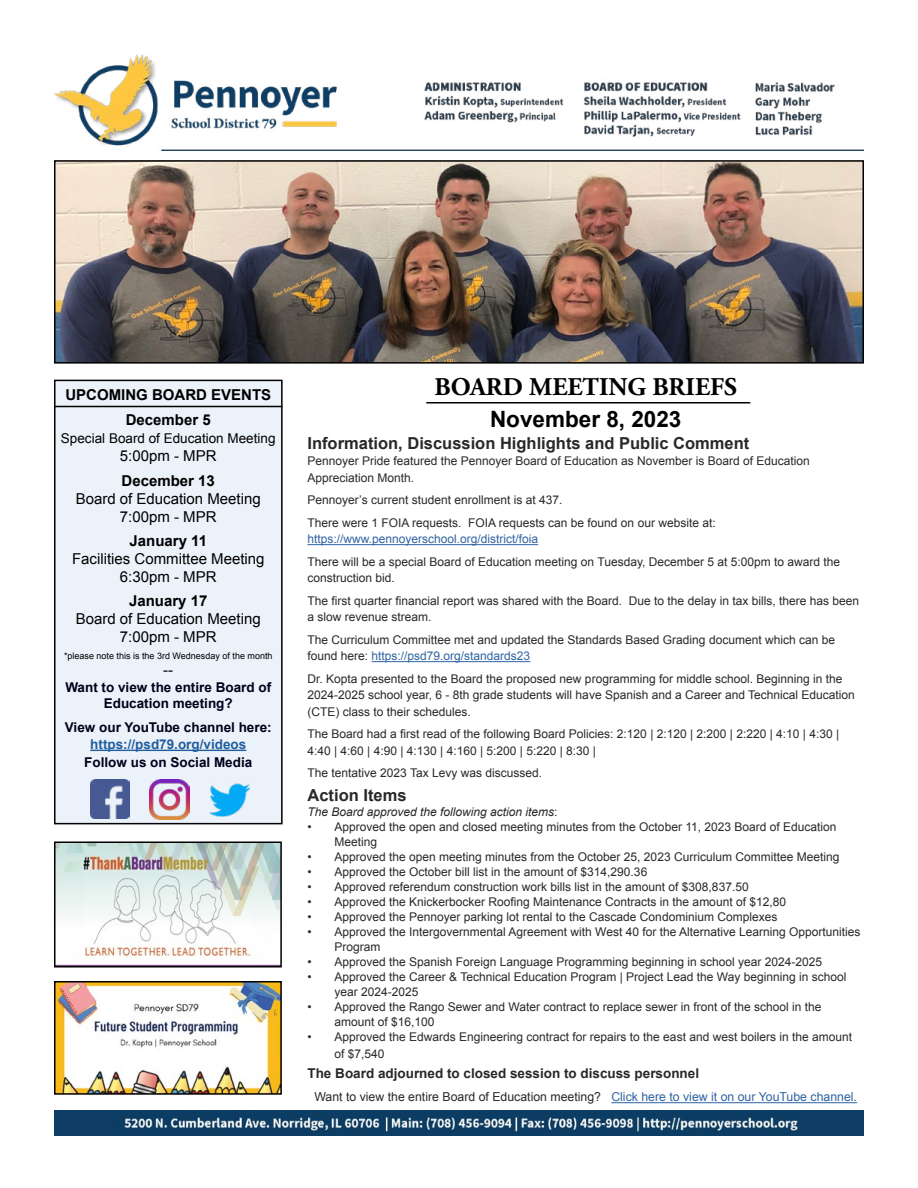
<style>
.page{position:relative;width:918px;height:1188px;background:#fff}
.page>*{position:absolute;margin:0;border:0;box-sizing:border-box;transform-origin:0 0}
.t1{font:700 25.5px "Adobe Garamond Pro";color:#000}
.t2{font:700 22.5px "Arial";color:#000}
.t3{font:700 16.5px "Arial";color:#292829}
.t4{font:15px/18px "Arial";color:#000;text-align:center}
.t5{font:700 15px/25.3px "Arial";color:#000;text-align:center}
.t6{font:700 13.5px/16.5px "Arial";color:#00001b;text-align:center}
.t7{font:700 13.5px "Arial";color:#292829}
.t8{font:13.5px "Arial";color:#000}
.t9{font:700 13.5px "Arial";color:#215e9e}
.t10{font:12.3px "Arial";color:#292829}
.t11{font:12px/16.5px "Arial";color:#292829}
.t12{font:12px "Arial";color:#2f63a2}
.t13{font:italic 12px "Arial";color:#292829}
.t14{font:9px "Arial";color:#000}
.s1{color:#2f63a2}
.s2{font-style:normal}
</style>
<div class="page">
<div style="left:55px;top:380px;width:227px;height:444px;background:#ecf2fa"></div>
<div style="left:54px;top:380px;width:229px;height:444px;border:2px solid #000"></div>
<img style="left:54px;top:54px;width:810px;height:96px">
<img style="left:54px;top:1110px;width:810px;height:25px">
<img style="left:57px;top:163px;width:804px;height:198px">
<div style="left:54px;top:160px;width:810px;height:204px;border:2px solid #000"></div>
<img style="left:57px;top:984px;width:222px;height:108px">
<div style="left:54px;top:981px;width:228px;height:114px;border:2px solid #000"></div>
<img style="left:57px;top:845px;width:222px;height:120px">
<div style="left:54px;top:842px;width:228px;height:126px;border:2px solid #000"></div>
<hr style="left:308px;top:544px;width:230px;height:1px;background:#2f63a2">
<hr style="left:372px;top:661px;width:158px;height:1px;background:#2f63a2">
<hr style="left:611px;top:1102px;width:246px;height:1px;background:#2f63a2">
<hr style="left:90px;top:750px;width:156px;height:1px;background:#215e9e">
<hr style="left:54px;top:406px;width:229px;height:1px;background:#000">
<hr style="left:426px;top:402px;width:324px;height:2px;background:#000">
<img style="left:91px;top:779px;width:39px;height:40px">
<img style="left:150px;top:780px;width:40px;height:39px">
<img style="left:210px;top:783px;width:39px;height:34px">
<p class="t5" style="left:65px;top:382px;width:207px">UPCOMING BOARD EVENTS<br>December 5</p>
<p class="t8" style="left:61px;top:429px;width:216px">Special Board of Education Meeting</p>
<p class="t4" style="left:120px;top:447px;width:98px">5:00pm - MPR</p>
<p class="t5" style="left:122px;top:469px;width:95px">December 13</p>
<p class="t4" style="left:76px;top:490px;width:187px">Board of Education Meeting<br>7:00pm - MPR</p>
<p class="t5" style="left:130px;top:529px;width:79px">January 11</p>
<p class="t4" style="left:72px;top:550px;width:194px">Facilities Committee Meeting<br>6:30pm - MPR</p>
<p class="t5" style="left:129px;top:589px;width:80px">January 17</p>
<p class="t4" style="left:76px;top:610px;width:187px">Board of Education Meeting<br>7:00pm - MPR</p>
<p class="t14" style="left:64px;top:650px;width:210px">*please note this is the 3rd Wednesday of the month</p>
<p class="t4" style="left:163px;top:661px;width:11px">--</p>
<p class="t6" style="left:65px;top:679px;width:207px">Want to view the entire Board of<br>Education meeting?</p>
<p class="t6" style="left:65px;top:720px;width:208px">View our YouTube channel here:</p>
<p class="t9" style="left:90px;top:735px;width:158px">https://psd79.org/videos</p>
<p class="t6" style="left:84px;top:754px;width:170px">Follow us on Social Media</p>
<h1 class="t1" style="left:434px;top:372px;width:304px">BOARD MEETING BRIEFS</h1>
<h2 class="t2" style="left:490px;top:405px;width:193px">November 8, 2023</h2>
<h3 class="t3" style="left:308px;top:432px;width:443px">Information, Discussion Highlights and Public Comment</h3>
<p class="t11" style="left:308px;top:453px;width:504px">Pennoyer Pride featured the Pennoyer Board of Education as November is Board of Education<br>Appreciation Month.</p>
<p class="t11" style="left:308px;top:489px;width:410px;line-height:22.5px">Pennoyer’s current student enrollment is at 437.<br>There were 1 FOIA requests. FOIA requests can be found on our website at:</p>
<p class="t12" style="left:308px;top:531px;width:232px">https://www.pennoyerschool.org/district/foia</p>
<p class="t11" style="left:308px;top:554px;width:534px">There will be a special Board of Education meeting on Tuesday, December 5 at 5:00pm to award the construction bid.</p>
<p class="t11" style="left:308px;top:593px;width:553px">The first quarter financial report was shared with the Board. Due to the delay in tax bills, there has been a slow revenue stream.</p>
<p class="t11" style="left:308px;top:632px;width:529px">The Curriculum Committee met and updated the Standards Based Grading document which can be found here: <span class="s1">https://psd79.org/standards23</span></p>
<p class="t11" style="left:308px;top:671px;width:549px">Dr. Kopta presented to the Board the proposed new programming for middle school. Beginning in the<br>2024-2025 school year, 6 - 8th grade students will have Spanish and a Career and Technical Education (CTE) class to their schedules.</p>
<p class="t11" style="left:308px;top:726px;width:533px">The Board had a first read of the following Board Policies: 2:120 | 2:120 | 2:200 | 2:220 | 4:10 | 4:30 |<br>4:40 | 4:60 | 4:90 | 4:130 | 4:160 | 5:200 | 5:220 | 8:30 |</p>
<p class="t11" style="left:308px;top:765px;width:236px">The tentative 2023 Tax Levy was discussed.</p>
<h3 class="t3" style="left:308px;top:785px;width:101px">Action Items</h3>
<p class="t13" style="left:308px;top:804px;width:252px">The Board approved the following action items<span class="s2">:</span></p>
<p class="t11" style="left:334px;top:820px;width:504px;line-height:15px;text-indent:-27px">• Approved the open and closed meeting minutes from the October 11, 2023 Board of Education<br>Meeting</p>
<p class="t11" style="left:308px;top:849px;width:533px">• Approved the open meeting minutes from the October 25, 2023 Curriculum Committee Meeting</p>
<p class="t11" style="left:308px;top:864px;width:341px">• Approved the October bill list in the amount of $314,290.36</p>
<p class="t11" style="left:308px;top:879px;width:443px">• Approved referendum construction work bills list in the amount of $308,837.50</p>
<p class="t11" style="left:308px;top:894px;width:480px">• Approved the Knickerbocker Roofing Maintenance Contracts in the amount of $12,80</p>
<p class="t11" style="left:308px;top:909px;width:471px">• Approved the Pennoyer parking lot rental to the Cascade Condominium Complexes</p>
<p class="t11" style="left:334px;top:925px;width:528px;line-height:15px;text-indent:-27px">• Approved the Intergovernmental Agreement with West 40 for the Alternative Learning Opportunities<br>Program</p>
<p class="t11" style="left:308px;top:954px;width:516px">• Approved the Spanish Foreign Language Programming beginning in school year 2024-2025</p>
<p class="t11" style="left:334px;top:970px;width:514px;line-height:15px;text-indent:-27px">• Approved the Career &amp; Technical Education Program | Project Lead the Way beginning in school year 2024-2025</p>
<p class="t11" style="left:334px;top:1000px;width:489px;line-height:15px;text-indent:-27px">• Approved the Rango Sewer and Water contract to replace sewer in front of the school in the amount of $16,100</p>
<p class="t11" style="left:334px;top:1029px;width:519px;text-indent:-27px">• Approved the Edwards Engineering contract for repairs to the east and west boilers in the amount of $7,540</p>
<p class="t7" style="left:308px;top:1065px;width:393px">The Board adjourned to closed session to discuss personnel</p>
<p class="t10" style="left:314px;top:1089px;width:544px">Want to view the entire Board of Education meeting? <span class="s1">Click here to view it on our YouTube channel.</span></p>
</div>
